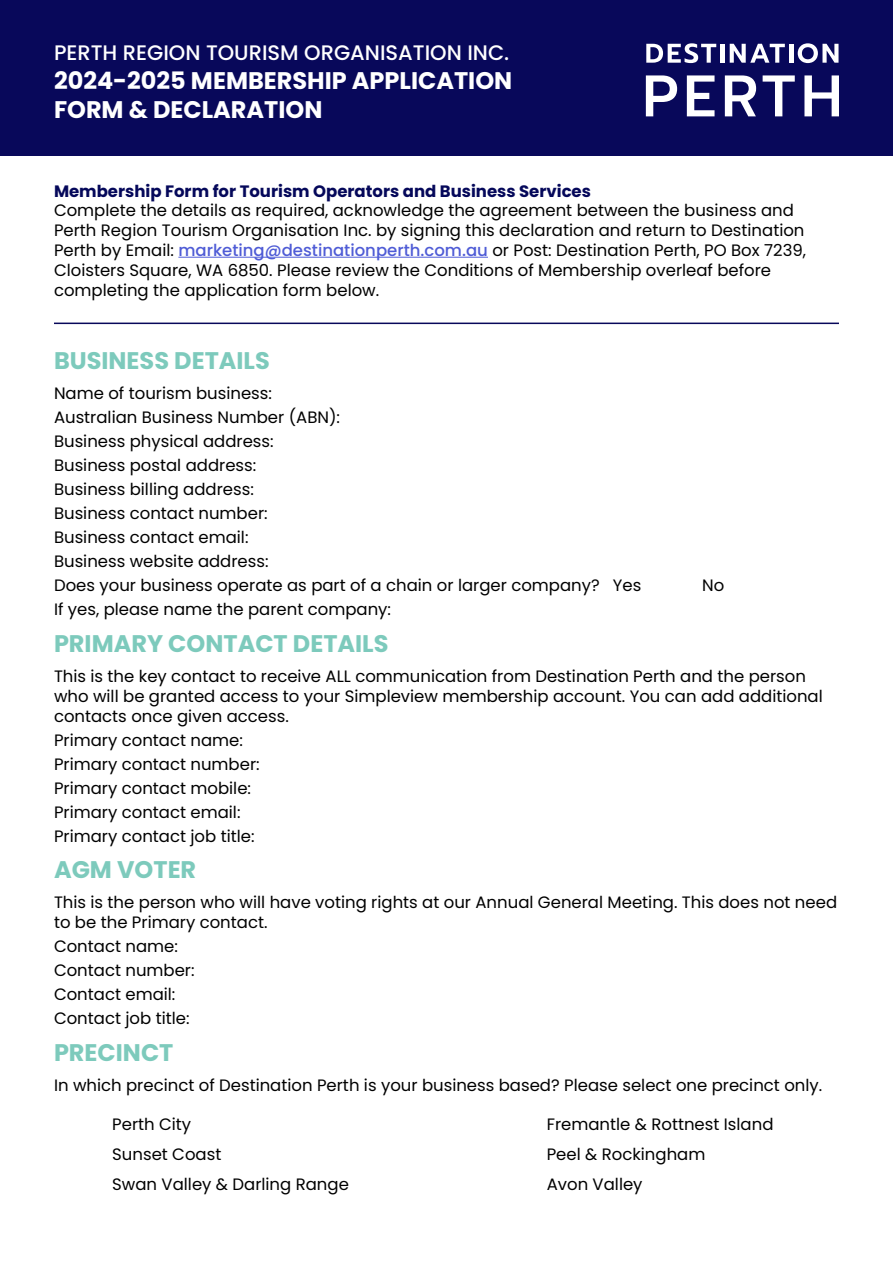
<style>
.page{position:relative;width:893px;height:1263px;background:#fff}
.page>*{position:absolute;margin:0;border:0;box-sizing:border-box;transform-origin:0 0}
.t1{font:700 24px "Poppins";color:#7dcabc}
.t2{font:700 24px/28.8px "Poppins";color:#fff}
.t3{font:500 21px "Poppins";color:#fff}
.t4{font:16.5px/24px "Poppins";color:#000}
.t5{font:700 16.5px "Poppins";color:#05085a}
.s1{font-weight:500;color:#4f5cd6}
</style>
<div class="page">
<div style="left:0;top:0;width:893px;height:155px;background:#08085a"></div>
<hr style="left:178px;top:257px;width:310px;height:1px;background:#4f5cd6">
<hr style="left:54px;top:323px;width:785px;height:1px;background:#08085a">
<svg style="left:646px;top:43px;width:70px;height:20px"></svg>
<hr style="left:720px;top:44px;width:4px;height:19px;background:#fff">
<svg style="left:730px;top:44px;width:55px;height:19px"></svg>
<hr style="left:789px;top:44px;width:4px;height:19px;background:#fff">
<svg style="left:798px;top:43px;width:40px;height:20px"></svg>
<svg style="left:646px;top:75px;width:31px;height:41px"></svg>
<svg style="left:687px;top:75px;width:27px;height:41px"></svg>
<svg style="left:725px;top:75px;width:31px;height:41px"></svg>
<svg style="left:763px;top:75px;width:32px;height:41px"></svg>
<svg style="left:804px;top:75px;width:35px;height:41px"></svg>
<p class="t3" style="left:54px;top:41px;width:457px">PERTH REGION TOURISM ORGANISATION INC.</p>
<h1 class="t2" style="left:54px;top:67px;width:460px">2024-2025 MEMBERSHIP APPLICATION<br>FORM &amp; DECLARATION</h1>
<p class="t5" style="left:54px;top:181px;width:538px">Membership Form for Tourism Operators and Business Services</p>
<p class="t4" style="left:54px;top:201px;width:753px;line-height:19.8px">Complete the details as required, acknowledge the agreement between the business and Perth Region Tourism Organisation Inc. by signing this declaration and return to Destination Perth by Email: <span class="s1">marketing@destinationperth.com.au</span> or Post: Destination Perth, PO Box 7239, Cloisters Square, WA 6850. Please review the Conditions of Membership overleaf before completing the application form below.</p>
<h1 class="t1" style="left:54px;top:347px;width:217px">BUSINESS DETAILS</h1>
<p class="t4" style="left:54px;top:382px;width:589px">Name of tourism business:<br>Australian Business Number (ABN):<br>Business physical address:<br>Business postal address:<br>Business billing address:<br>Business contact number:<br>Business contact email:<br>Business website address:<br>Does your business operate as part of a chain or larger company? Yes</p>
<p class="t4" style="left:702px;top:574px;width:24px">No</p>
<p class="t4" style="left:54px;top:598px;width:338px">If yes, please name the parent company:</p>
<h1 class="t1" style="left:54px;top:630px;width:336px">PRIMARY CONTACT DETAILS</h1>
<p class="t4" style="left:54px;top:666px;width:770px;line-height:19.8px">This is the key contact to receive ALL communication from Destination Perth and the person who will be granted access to your Simpleview membership account. You can add additional contacts once given access.</p>
<p class="t4" style="left:54px;top:728px;width:207px">Primary contact name:<br>Primary contact number:<br>Primary contact mobile:<br>Primary contact email:<br>Primary contact job title:</p>
<h1 class="t1" style="left:54px;top:856px;width:144px">AGM VOTER</h1>
<p class="t4" style="left:54px;top:892px;width:785px;line-height:19.8px">This is the person who will have voting rights at our Annual General Meeting. This does not need to be the Primary contact.</p>
<p class="t4" style="left:54px;top:934px;width:142px">Contact name:<br>Contact number:<br>Contact email:<br>Contact job title:</p>
<h1 class="t1" style="left:54px;top:1038px;width:121px">PRECINCT</h1>
<p class="t4" style="left:54px;top:1073px;width:770px">In which precinct of Destination Perth is your business based? Please select one precinct only.</p>
<p class="t4" style="left:112px;top:1109px;width:238px;line-height:30.3px">Perth City<br>Sunset Coast<br>Swan Valley &amp; Darling Range</p>
<p class="t4" style="left:547px;top:1109px;width:228px;line-height:30.3px">Fremantle &amp; Rottnest Island<br>Peel &amp; Rockingham<br>Avon Valley</p>
</div>
